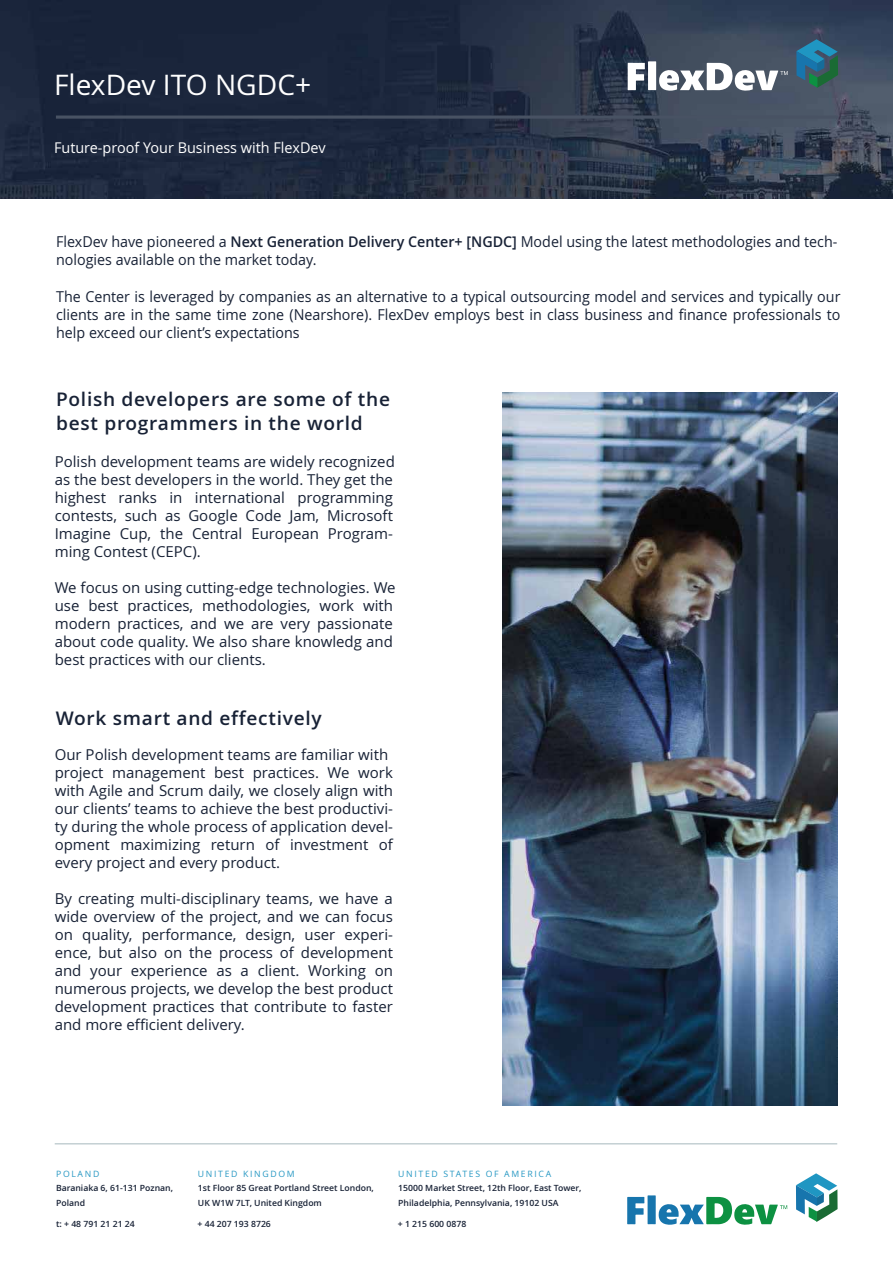
<style>
.page{position:relative;width:893px;height:1263px;background:#fff}
.page>*{position:absolute;margin:0;border:0;box-sizing:border-box;transform-origin:0 0}
.t1{font:28.2px "Open Sans";color:#fff}
.t2{font:600 19.05px/24px "Open Sans";letter-spacing:.035em;color:#182236}
.t3{font:15px/18px "Open Sans";color:#182236}
.t4{font:15px/18px "Open Sans";color:#182236;scale:.95 1}
.t5{font:14.85px "Open Sans";color:#fff}
.t6{font:600 8.7px/15px "Open Sans";color:#182236}
.t7{font:8.7px "Open Sans";letter-spacing:.19em;color:#2798c3}
.s1{font-weight:600}
</style>
<div class="page">
<img style="left:0;top:0;width:893px;height:198px">
<div style="left:56px;top:115px;width:782px;height:4px;border:2px solid #485263"></div>
<img style="left:502px;top:393px;width:336px;height:712px">
<svg style="left:796px;top:1173px;width:42px;height:49px"></svg>
<svg style="left:627px;top:1195px;width:160px;height:30px"></svg>
<svg style="left:796px;top:39px;width:42px;height:49px;background:#2c6b7c"></svg>
<svg style="left:628px;top:61px;width:160px;height:30px"></svg>
<hr style="left:55px;top:1143px;width:782px;height:1px;background:#c4d0d3">
<h1 class="t1" style="left:54px;top:69px;width:259px">FlexDev ITO NGDC+</h1>
<p class="t5" style="left:54px;top:140px;width:273px">Future-proof Your Business with FlexDev</p>
<p class="t4" style="left:56px;top:232px;width:824px">FlexDev have pioneered a <span class="s1">Next Generation Delivery Center+ [NGDC]</span> Model using the latest methodologies and tech&shy;nologies available on the market today.</p>
<p class="t4" style="left:56px;top:287px;width:827px;text-align:justify">The Center is leveraged by companies as an alternative to a typical outsourcing model and services and typically our clients are in the same time zone (Nearshore). FlexDev employs best in class business and finance professionals to help exceed our client’s expectations</p>
<p class="t2" style="left:56px;top:388px;width:335px">Polish developers are some of the best programmers in the world</p>
<p class="t3" style="left:55px;top:453px;width:342px">Polish development teams are widely recognized as the best developers in the world. They get the highest ranks in international programming contests, such as Google Code Jam, Microsoft Imagine Cup, the Central European Program&shy;ming Contest (CEPC).</p>
<p class="t3" style="left:55px;top:579px;width:342px">We focus on using cutting-edge technologies. We use best practices, methodologies, work with modern practices, and we are very passionate about code quality. We also share knowledg and best practices with our clients.</p>
<p class="t2" style="left:56px;top:706px;width:267px">Work smart and effectively</p>
<p class="t3" style="left:55px;top:746px;width:340px">Our Polish development teams are familiar with project management best practices. We work with Agile and Scrum daily, we closely align with our clients’ teams to achieve the best productivi&shy;ty during the whole process of application devel&shy;opment maximizing return of investment of every project and every product.</p>
<p class="t3" style="left:55px;top:890px;width:340px;text-align:justify">By creating multi-disciplinary teams, we have a wide overview of the project, and we can focus on quality, performance, design, user experi&shy;ence, but also on the process of development and your experience as a client. Working on numerous projects, we develop the best product development practices that contribute to faster and more efficient delivery.</p>
<p class="t7" style="left:56px;top:1169px;width:45px">POLAND</p>
<p class="t7" style="left:198px;top:1169px;width:98px">UNITED KINGDOM</p>
<p class="t7" style="left:398px;top:1169px;width:154px">UNITED STATES OF AMERICA</p>
<p class="t6" style="left:56px;top:1181px;width:118px">Baraniaka 6, 61-131 Poznan,<br>Poland</p>
<p class="t6" style="left:198px;top:1181px;width:177px">1st Floor 85 Great Portland Street London,<br>UK W1W 7LT, United Kingdom</p>
<p class="t6" style="left:56px;top:1217px;width:80px">t: + 48 791 21 21 24</p>
<p class="t6" style="left:198px;top:1217px;width:75px">+ 44 207 193 8726</p>
<p class="t6" style="left:398px;top:1181px;width:185px">15000 Market Street, 12th Floor, East Tower,<br>Philadelphia, Pennsylvania, 19102 USA</p>
<p class="t6" style="left:398px;top:1217px;width:70px">+ 1 215 600 0878</p>
</div>
